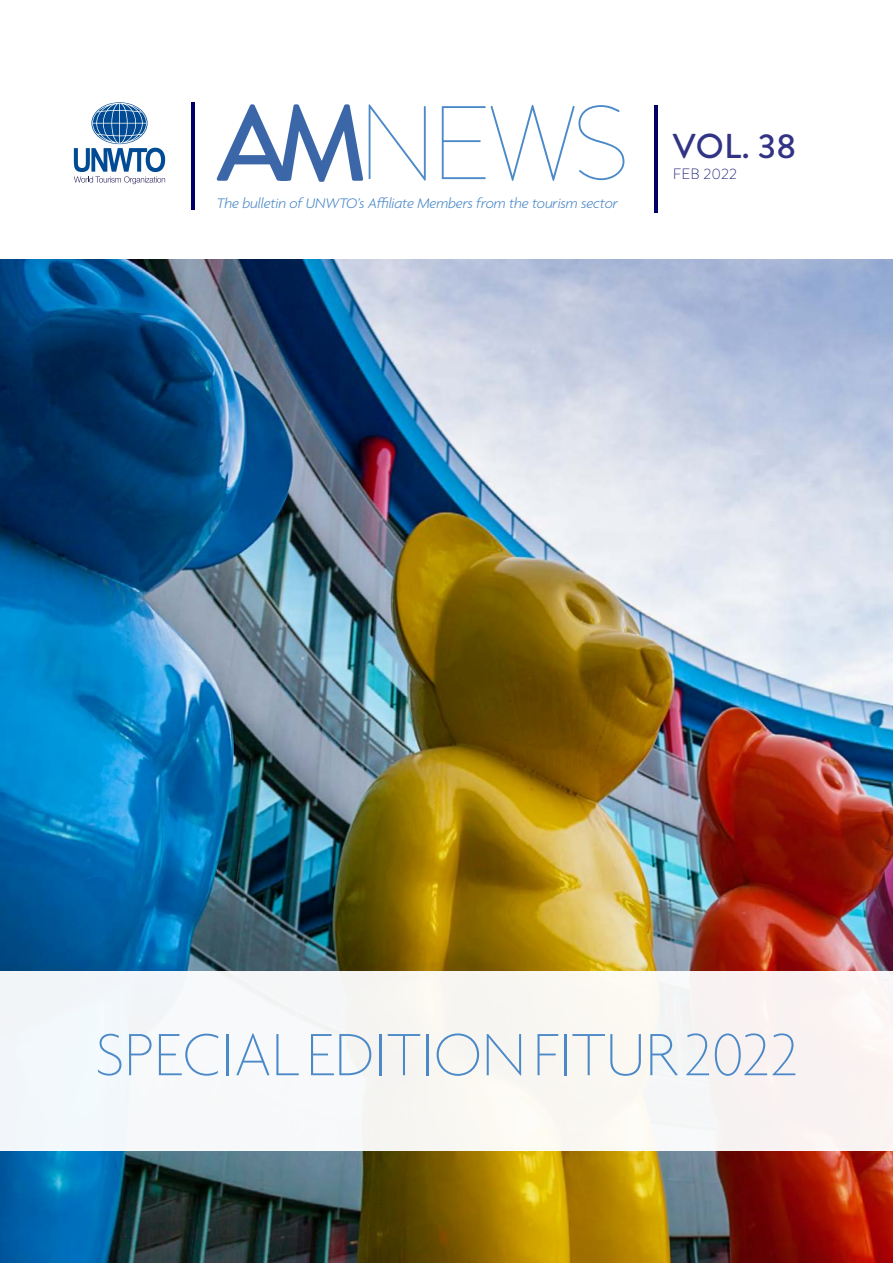
<style>
.page{position:relative;width:893px;height:1263px;background:#fff}
.page>*{position:absolute;margin:0;border:0;box-sizing:border-box;transform-origin:0 0}
.t1{font:100 64.5px "Agenda";color:#4b89c8}
.t2{font:500 34.5px "Brandon Grotesque";color:#333385}
.t3{font:italic 300 15px "Agenda";letter-spacing:-.01em;color:#4b89c8}
.t4{font:300 15px "Brandon Grotesque";letter-spacing:.01em;color:#333385}
</style>
<div class="page">
<img style="left:0;top:259px;width:893px;height:1004px">
<svg style="left:74px;top:103px;width:91px;height:81px"></svg>
<hr style="left:191px;top:102px;width:3px;height:108px;background:#006">
<svg style="left:217px;top:104px;width:146px;height:78px"></svg>
<svg style="left:369px;top:104px;width:255px;height:77px"></svg>
<hr style="left:654px;top:105px;width:3px;height:108px;background:#006">
<div style="left:0;top:972px;width:893px;height:179px;background:#f7f7f3"></div>
<p class="t3" style="left:217px;top:194px;width:403px">The bulletin of UNWTO’s Affiliate Members from the tourism sector</p>
<h2 class="t2" style="left:673px;top:123px;width:125px">VOL. 38</h2>
<p class="t4" style="left:673px;top:164px;width:66px">FEB 2022</p>
<h1 class="t1" style="left:95px;top:1020px;width:705px">SPECIAL EDITION FITUR 2022</h1>
</div>
